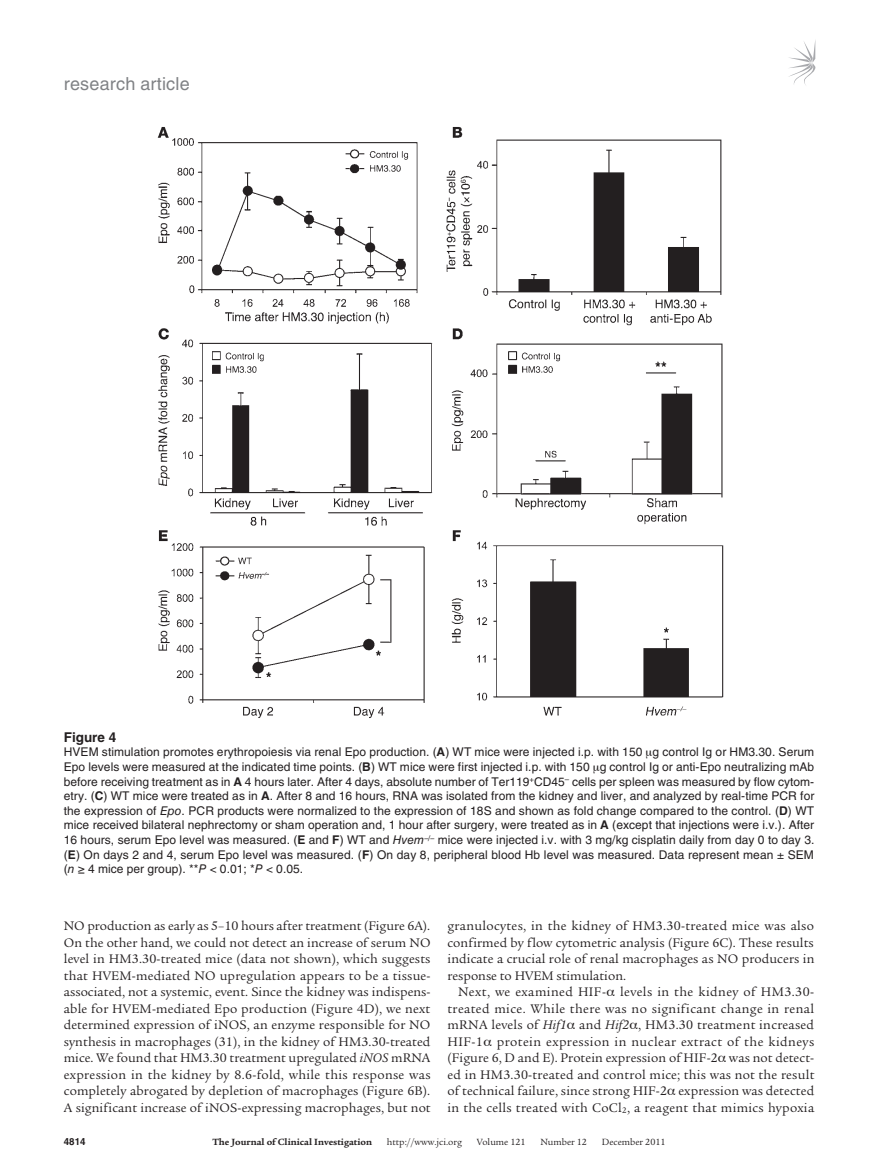
<style>
.page{position:relative;width:878px;height:1175px;background:#fff}
.page>*{position:absolute;margin:0;border:0;box-sizing:border-box;transform-origin:0 0}
.t1{font:18px "Helvetica LT Std";letter-spacing:.01em;color:#808285}
.t2{font:13.5px/16.5px "Legacy Serif Std";letter-spacing:.005em;color:#231f20;text-align:justify}
.t3{font:700 13.5px "Helvetica LT Std";color:#231f20}
.t4{font:12px/14.5px "Helvetica LT Std";letter-spacing:.01em;color:#231f20;text-align:justify}
.t5{font:9.75px "Legacy Serif Std";color:#231f20}
.t6{font:700 9.75px "Legacy Serif Std";color:#231f20}
.t7{font:700 9.75px "Helvetica LT Std";color:#231f20}
.s1{font-weight:700}
.s2{font-style:italic}
</style>
<div class="page">
<svg style="left:789px;top:42px;width:26px;height:43px"></svg>
<img style="left:157px;top:127px;width:567px;height:591px">
<h1 class="t1" style="left:64px;top:73px;width:127px">research article</h1>
<p class="t3" style="left:64px;top:728px;width:54px">Figure 4</p>
<p class="t4" style="left:64px;top:744px;width:752px">HVEM stimulation promotes erythropoiesis via renal Epo production. (<span class="s1">A</span>) WT mice were injected i.p. with 150 g control Ig or HM3.30. Serum Epo levels were measured at the indicated time points. (<span class="s1">B</span>) WT mice were first injected i.p. with 150 g control Ig or anti-Epo neutralizing mAb before receiving treatment as in <span class="s1">A</span> 4 hours later. After 4 days, absolute number of Ter119<sup>+</sup>CD45<sup>–</sup> cells per spleen was measured by flow cytom&shy;etry. (<span class="s1">C</span>) WT mice were treated as in <span class="s1">A</span>. After 8 and 16 hours, RNA was isolated from the kidney and liver, and analyzed by real-time PCR for the expression of <span class="s2">Epo</span>. PCR products were normalized to the expression of 18S and shown as fold change compared to the control. (<span class="s1">D</span>) WT mice received bilateral nephrectomy or sham operation and, 1 hour after surgery, were treated as in <span class="s1">A</span> (except that injections were i.v.). After 16 hours, serum Epo level was measured. (<span class="s1">E</span> and <span class="s1">F</span>) WT and <span class="s2">Hvem</span><sup>–/–</sup> mice were injected i.v. with 3 mg/kg cisplatin daily from day 0 to day 3. (<span class="s1">E</span>) On days 2 and 4, serum Epo level was measured. (<span class="s1">F</span>) On day 8, peripheral blood Hb level was measured. Data represent mean ± SEM (<span class="s2">n</span> ≥ 4 mice per group). **<span class="s2">P</span> &lt; 0.01; *<span class="s2">P</span> &lt; 0.05.</p>
<p class="t2" style="left:64px;top:917px;width:368px">NO production as early as 5–10 hours after treatment (Figure 6A).<br>On the other hand, we could not detect an increase of serum NO level in HM3.30-treated mice (data not shown), which suggests that HVEM-mediated NO upregulation appears to be a tissue&shy;associated, not a systemic, event. Since the kidney was indispens&shy;able for HVEM-mediated Epo production (Figure 4D), we next determined expression of iNOS, an enzyme responsible for NO synthesis in macrophages (31), in the kidney of HM3.30-treated mice. We found that HM3.30 treatment upregulated <span class="s2">iNOS</span> mRNA expression in the kidney by 8.6-fold, while this response was completely abrogated by depletion of macrophages (Figure 6B).<br>A significant increase of iNOS-expressing macrophages, but not</p>
<p class="t2" style="left:447px;top:917px;width:368px">granulocytes, in the kidney of HM3.30-treated mice was also confirmed by flow cytometric analysis (Figure 6C). These results indicate a crucial role of renal macrophages as NO producers in response to HVEM stimulation.</p>
<p class="t2" style="left:447px;top:983px;width:368px;text-indent:11px">Next, we examined HIF- levels in the kidney of HM3.30- treated mice. While there was no significant change in renal mRNA levels of <span class="s2">Hif1</span> and <span class="s2">Hif2</span> , HM3.30 treatment increased HIF-1 protein expression in nuclear extract of the kidneys (Figure 6, D and E). Protein expression of HIF-2 was not detect&shy;ed in HM3.30-treated and control mice; this was not the result of technical failure, since strong HIF-2 expression was detected in the cells treated with CoCl<sub>2</sub>, a reagent that mimics hypoxia</p>
<p class="t7" style="left:64px;top:1135px;width:23px">4814</p>
<p class="t6" style="left:212px;top:1135px;width:161px">The Journal of Clinical Investigation</p>
<p class="t5" style="left:387px;top:1136px;width:77px">http://www.jci.org</p>
<p class="t5" style="left:476px;top:1136px;width:50px">Volume 121</p>
<p class="t5" style="left:540px;top:1136px;width:48px">Number 12</p>
<p class="t5" style="left:601px;top:1136px;width:65px">December 2011</p>
</div>
